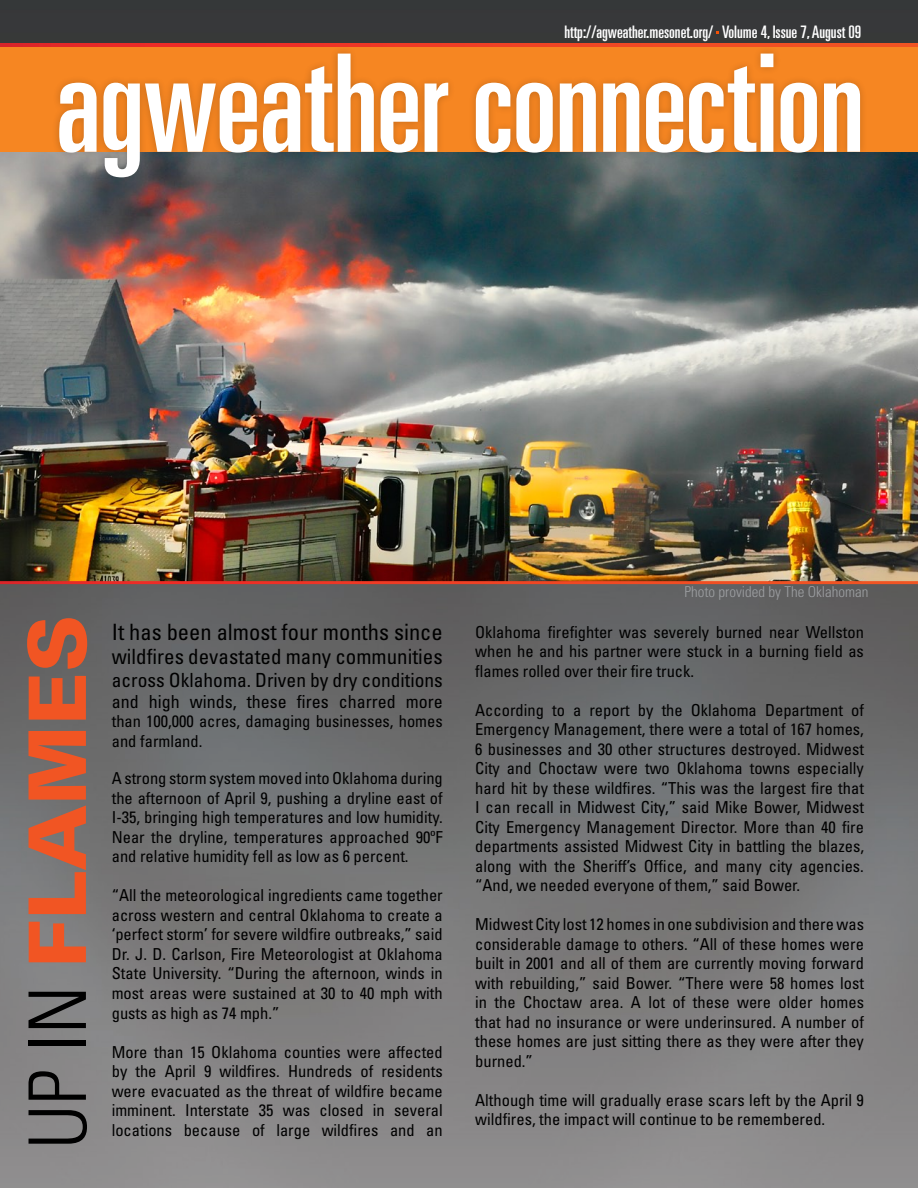
<style>
.page{position:relative;width:918px;height:1188px;background:#fff}
.page>*{position:absolute;margin:0;border:0;box-sizing:border-box;transform-origin:0 0}
.t1{font:ultra-condensed 136.05px "Univers";letter-spacing:-.01em;color:#fff}
.t2{font:900 79.5px "Univers";color:#f15523}
.t3{font:condensed 22.5px "Univers";color:#000}
.t4{font:condensed 21px "Univers";color:#000}
.t5{font:condensed 19.5px "Univers";color:#000}
.t6{font:condensed 18px "Univers";color:#000}
.t7{font:ultra-condensed 17.25px "Univers";color:#fff}
.t8{font:condensed 16.5px/19.5px "Univers";color:#000;text-align:justify}
.t9{font:300 condensed 15px "Univers";color:#9d9fa2}
.s1{font-weight:300;font-stretch:condensed;color:#000}
</style>
<div class="page">
<img style="left:0;top:0;width:918px;height:1188px">
<img style="left:0;top:152px;width:918px;height:432px">
<div style="left:0;top:47px;width:918px;height:105px;background:#f68622"></div>
<svg style="left:0;top:44px;width:918px;height:3px"></svg>
<div style="left:51px;top:45px;width:817px;height:140px;background:#000;opacity:.2"></div>
<p class="t7" style="left:564px;top:22px;width:298px">http://agweather.mesonet.org/ Volume 4, Issue 7, August 09</p>
<h1 class="t1" style="left:56px;top:26px;width:810px">agweather connection</h1>
<h2 class="t2" style="left:8px;top:1149px;width:536px;rotate:-90deg"><span class="s1">UP IN</span> FLAMES</h2>
<h3 class="t3" style="left:112px;top:618px;width:333px">It has been almost four months since</h3>
<p class="t4" style="left:112px;top:644px;width:333px">wildfires devastated many communities</p>
<p class="t5" style="left:112px;top:668px;width:333px">across Oklahoma. Driven by dry conditions</p>
<p class="t6" style="left:112px;top:690px;width:333px">and high winds, these fires charred more</p>
<p class="t8" style="left:112px;top:712px;width:333px">than 100,000 acres, damaging businesses, homes and farmland.</p>
<p class="t8" style="left:112px;top:769px;width:333px">A strong storm system moved into Oklahoma during the afternoon of April 9, pushing a dryline east of I-35, bringing high temperatures and low humidity.<br>Near the dryline, temperatures approached 90ºF and relative humidity fell as low as 6 percent.</p>
<p class="t8" style="left:112px;top:886px;width:333px">“All the meteorological ingredients came together across western and central Oklahoma to create a ‘perfect storm’ for severe wildfire outbreaks,” said Dr. J. D. Carlson, Fire Meteorologist at Oklahoma State University. “During the afternoon, winds in most areas were sustained at 30 to 40 mph with gusts as high as 74 mph.”</p>
<p class="t8" style="left:112px;top:1042px;width:333px">More than 15 Oklahoma counties were affected by the April 9 wildfires. Hundreds of residents were evacuated as the threat of wildfire became imminent. Interstate 35 was closed in several locations because of large wildfires and an</p>
<p class="t9" style="left:684px;top:582px;width:186px">Photo provided by The Oklahoman</p>
<p class="t8" style="left:475px;top:622px;width:390px">Oklahoma firefighter was severely burned near Wellston when he and his partner were stuck in a burning field as flames rolled over their fire truck.</p>
<p class="t8" style="left:475px;top:700px;width:390px">According to a report by the Oklahoma Department of Emergency Management, there were a total of 167 homes, 6 businesses and 30 other structures destroyed. Midwest City and Choctaw were two Oklahoma towns especially hard hit by these wildfires. “This was the largest fire that I can recall in Midwest City,” said Mike Bower, Midwest City Emergency Management Director. More than 40 fire departments assisted Midwest City in battling the blazes, along with the Sheriff’s Office, and many city agencies. “And, we needed everyone of them,” said Bower.</p>
<p class="t8" style="left:475px;top:914px;width:390px">Midwest City lost 12 homes in one subdivision and there was considerable damage to others. “All of these homes were built in 2001 and all of them are currently moving forward with rebuilding,” said Bower. “There were 58 homes lost in the Choctaw area. A lot of these were older homes that had no insurance or were underinsured. A number of these homes are just sitting there as they were after they burned.”</p>
<p class="t8" style="left:475px;top:1090px;width:390px">Although time will gradually erase scars left by the April 9 wildfires, the impact will continue to be remembered.</p>
</div>
